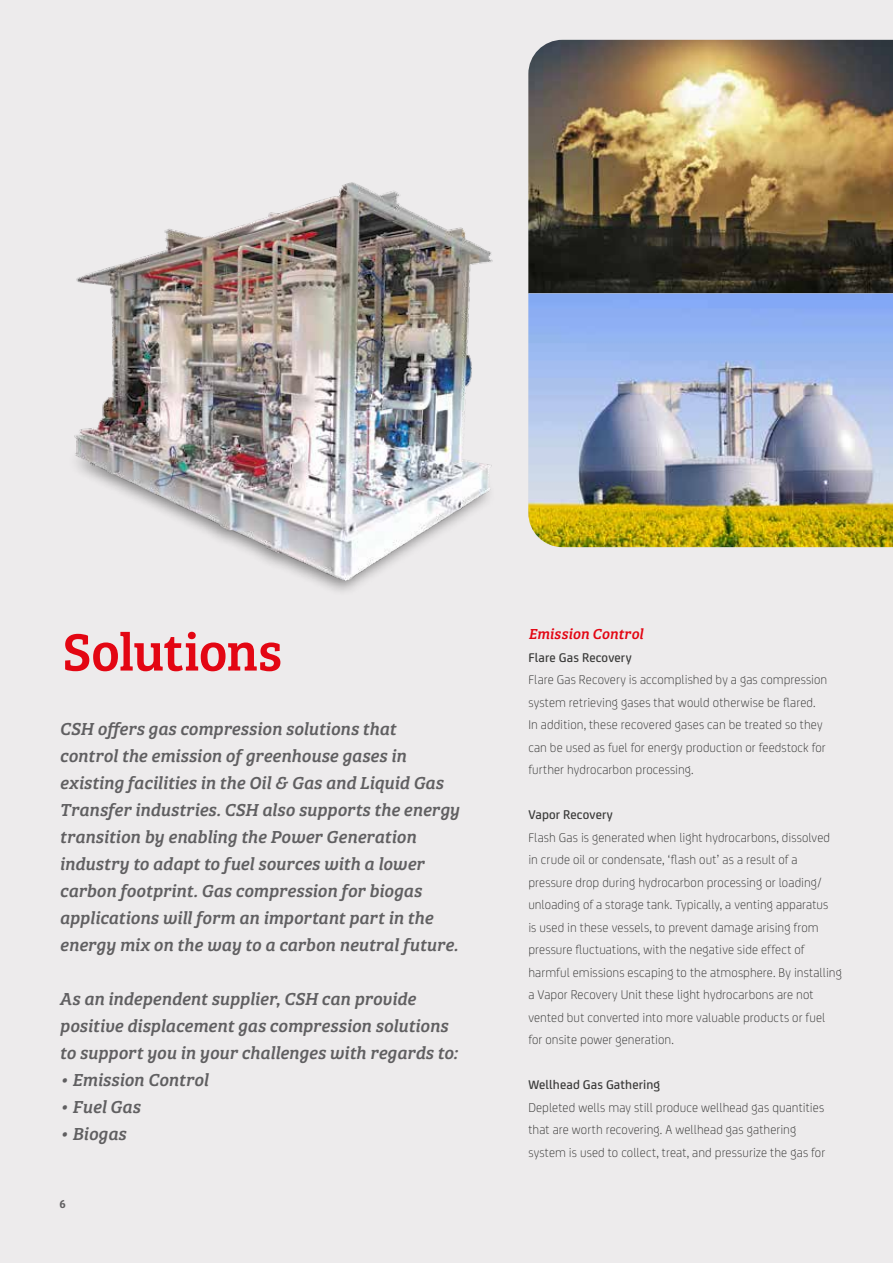
<style>
.page{position:relative;width:893px;height:1263px;background:#edebec}
.page>*{position:absolute;margin:0;border:0;box-sizing:border-box;transform-origin:0 0}
.t1{font:54.3px "Bree Serif";letter-spacing:-.02em;color:#e30613}
.t2{font:italic 18px/27px "Bree Serif";letter-spacing:-.005em;color:#605f61}
.t3{font:italic 15px "Bree Serif";color:#e30613}
.t4{font:300 13.5px/22.5px "FS Joey";letter-spacing:.01em;color:#3c3c3b}
.t5{font:500 13.5px "FS Joey";letter-spacing:.01em;color:#3c3c3b}
.t6{font:12px "Bree Serif Sb";color:#605f61}
</style>
<div class="page">
<img style="left:528px;top:40px;width:365px;height:253px">
<img style="left:568px;top:293px;width:325px;height:254px">
<img style="left:74px;top:168px;width:494px;height:412px">
<h1 class="t1" style="left:62px;top:611px;width:221px">Solutions</h1>
<p class="t3" style="left:528px;top:622px;width:116px">Emission Control</p>
<p class="t5" style="left:528px;top:647px;width:105px">Flare Gas Recovery</p>
<p class="t4" style="left:528px;top:668px;width:300px">Flare Gas Recovery is accomplished by a gas compression system retrieving gases that would otherwise be flared.<br>In addition, these recovered gases can be treated so they can be used as fuel for energy production or feedstock for further hydrocarbon processing.</p>
<p class="t5" style="left:528px;top:805px;width:86px">Vapor Recovery</p>
<p class="t4" style="left:528px;top:825px;width:315px">Flash Gas is generated when light hydrocarbons, dissolved in crude oil or condensate, ‘flash out’ as a result of a pressure drop during hydrocarbon processing or loading/ unloading of a storage tank. Typically, a venting apparatus<br>is used in these vessels, to prevent damage arising from pressure fluctuations, with the negative side effect of harmful emissions escaping to the atmosphere. By installing a Vapor Recovery Unit these light hydrocarbons are not vented but converted into more valuable products or fuel for onsite power generation.</p>
<p class="t5" style="left:528px;top:1075px;width:133px">Wellhead Gas Gathering</p>
<p class="t4" style="left:528px;top:1095px;width:298px">Depleted wells may still produce wellhead gas quantities that are worth recovering. A wellhead gas gathering system is used to collect, treat, and pressurize the gas for</p>
<p class="t2" style="left:60px;top:714px;width:401px">CSH offers gas compression solutions that<br>control the emission of greenhouse gases in existing facilities in the Oil &amp; Gas and Liquid Gas Transfer industries. CSH also supports the energy transition by enabling the Power Generation industry to adapt to fuel sources with a lower carbon footprint. Gas compression for biogas applications will form an important part in the energy mix on the way to a carbon neutral future.</p>
<h2 class="t2" style="left:60px;top:984px;width:399px">As an independent supplier, CSH can provide positive displacement gas compression solutions to support you in your challenges with regards to:</h2>
<h2 class="t2" style="left:60px;top:1065px;width:150px">• Emission Control</h2>
<h2 class="t2" style="left:60px;top:1092px;width:82px">• Fuel Gas</h2>
<h2 class="t2" style="left:60px;top:1119px;width:68px">• Biogas</h2>
<p class="t6" style="left:60px;top:1194px;width:8px">6</p>
</div>
